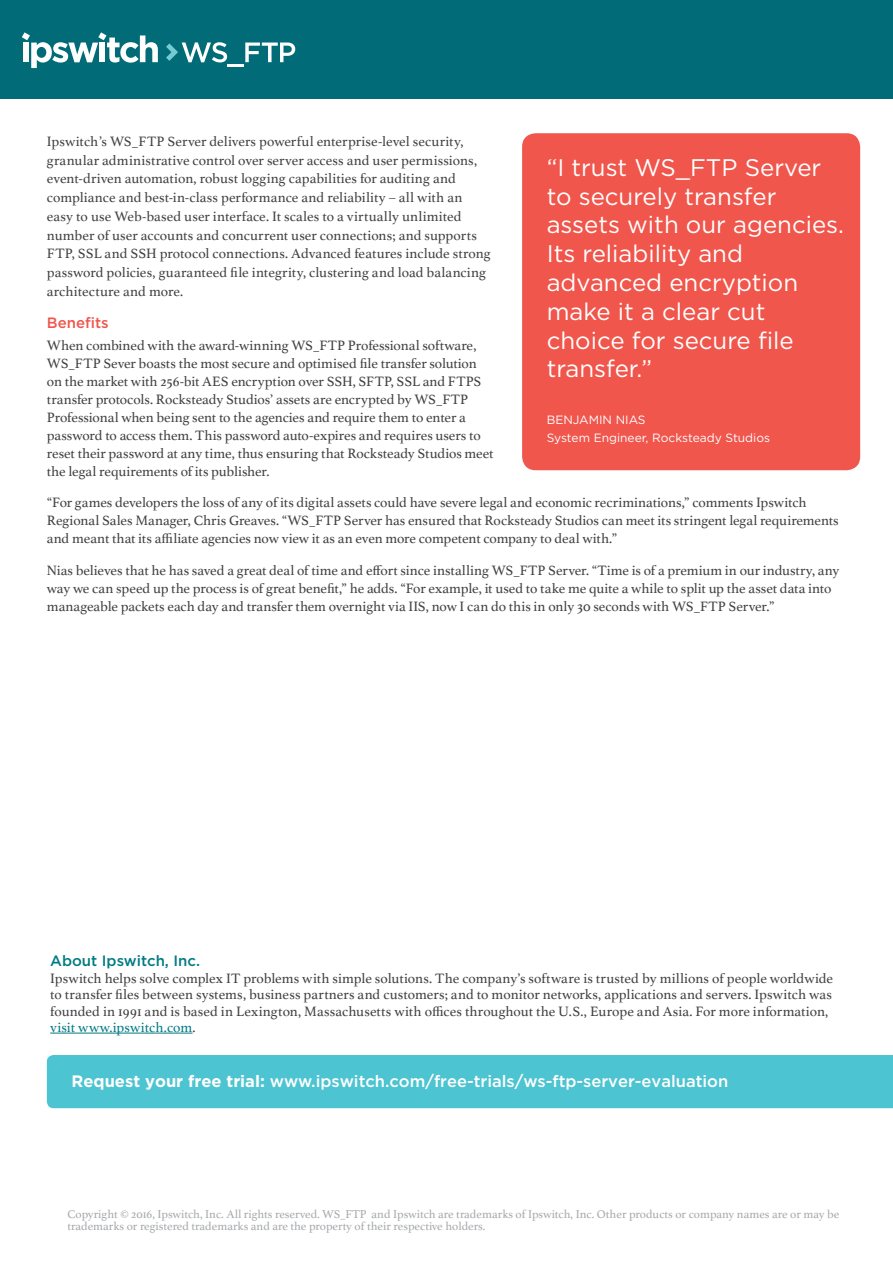
<style>
.page{position:relative;width:893px;height:1263px;background:#fff}
.page>*{position:absolute;margin:0;border:0;box-sizing:border-box;transform-origin:0 0}
.t1{font:24px/28.8px "Gotham";color:#fff}
.t2{font:500 16.5px "Gotham";color:#fff}
.t3{font:500 15px "Gotham";color:#007b85}
.t4{font:500 15px "Gotham";color:#f0564c}
.t5{font:14.25px/18px "Athelas";color:#414042}
.t6{font:12px/12px "Athelas";color:#a7a9ac}
.t7{font:12px/18px "Gotham";color:#fff}
.s1{color:#007b85}
.s2{font-weight:700}
</style>
<div class="page">
<div style="left:522px;top:133px;width:338px;height:337px;background:#f0564c;border-radius:14px"></div>
<hr style="left:50px;top:1033px;width:143px;height:1px;background:#007b85">
<div style="left:47px;top:1055px;width:846px;height:53px;background:#4dc4d1"></div>
<div style="left:0;top:0;width:893px;height:98px;background:#026b78"></div>
<svg style="left:22px;top:32px;width:136px;height:36px"></svg>
<svg style="left:166px;top:42px;width:61px;height:20px"></svg>
<hr style="left:227px;top:64px;width:17px;height:3px;background:#fff">
<svg style="left:245px;top:43px;width:50px;height:19px"></svg>
<p class="t5" style="left:47px;top:131px;width:445px;line-height:18.8px">Ipswitch’s WS_FTP Server delivers powerful enterprise-level security, granular administrative control over server access and user permissions, event-driven automation, robust logging capabilities for auditing and compliance and best-in-class performance and reliability – all with an easy to use Web-based user interface. It scales to a virtually unlimited number of user accounts and concurrent user connections; and supports FTP, SSL and SSH protocol connections. Advanced features include strong password policies, guaranteed file integrity, clustering and load balancing architecture and more.</p>
<p class="t4" style="left:47px;top:314px;width:63px">Benefits</p>
<p class="t5" style="left:47px;top:335px;width:448px">When combined with the award-winning WS_FTP Professional software, WS_FTP Sever boasts the most secure and optimised file transfer solution on the market with 256-bit AES encryption over SSH, SFTP, SSL and FTPS transfer protocols. Rocksteady Studios’ assets are encrypted by WS_FTP Professional when being sent to the agencies and require them to enter a password to access them. This password auto-expires and requires users to reset their password at any time, thus ensuring that Rocksteady Studios meet the legal requirements of its publisher.</p>
<p class="t5" style="left:47px;top:493px;width:793px">“For games developers the loss of any of its digital assets could have severe legal and economic recriminations,” comments Ipswitch<br>Regional Sales Manager, Chris Greaves. “WS_FTP Server has ensured that Rocksteady Studios can meet its stringent legal requirements and meant that its affiliate agencies now view it as an even more competent company to deal with.”</p>
<p class="t5" style="left:47px;top:560px;width:794px">Nias believes that he has saved a great deal of time and effort since installing WS_FTP Server. “Time is of a premium in our industry, any way we can speed up the process is of great benefit,” he adds. “For example, it used to take me quite a while to split up the asset data into manageable packets each day and transfer them overnight via IIS, now I can do this in only 30 seconds with WS_FTP Server.”</p>
<h1 class="t1" style="left:547px;top:152px;width:299px">“I trust WS_FTP Server to securely transfer assets with our agencies.<br>Its reliability and advanced encryption make it a clear cut choice for secure file transfer.”</h1>
<p class="t7" style="left:547px;top:410px;width:225px">BENJAMIN NIAS<br>System Engineer, Rocksteady Studios</p>
<p class="t3" style="left:50px;top:952px;width:151px">About Ipswitch, Inc.</p>
<p class="t5" style="left:50px;top:969px;width:784px;line-height:16.5px">Ipswitch helps solve complex IT problems with simple solutions. The company’s software is trusted by millions of people worldwide to transfer files between systems, business partners and customers; and to monitor networks, applications and servers. Ipswitch was founded in 1991 and is based in Lexington, Massachusetts with offices throughout the U.S., Europe and Asia. For more information, <span class="s1">visit www.ipswitch.com</span>.</p>
<p class="t2" style="left:71px;top:1072px;width:658px"><span class="s2">Request your free trial:</span> www.ipswitch.com/free-trials/ws-ftp-server-evaluation</p>
<p class="t6" style="left:68px;top:1208px;width:773px">Copyright © 2016, Ipswitch, Inc. All rights reserved. WS_FTP and Ipswitch are trademarks of Ipswitch, Inc. Other products or company names are or may be trademarks or registered trademarks and are the property of their respective holders.</p>
</div>
